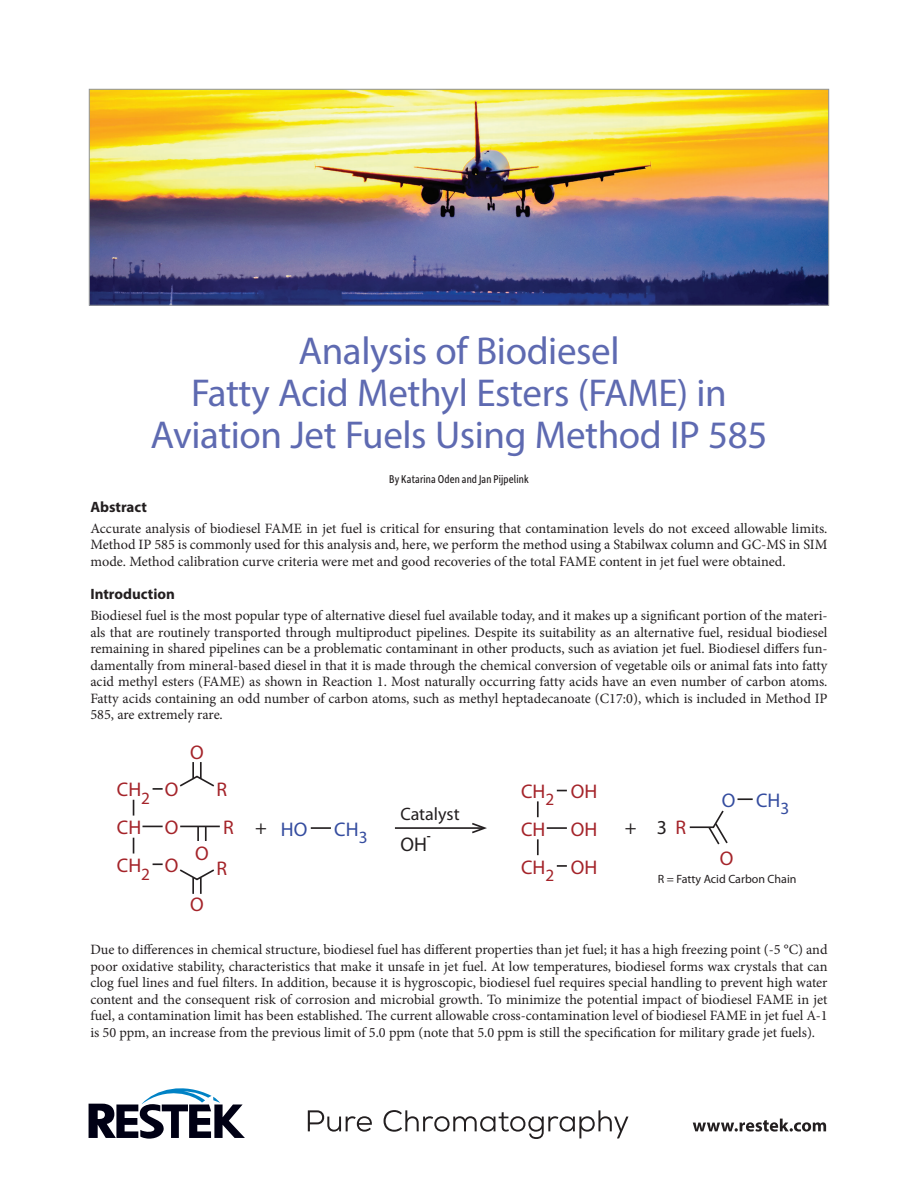
<style>
.page{position:relative;width:918px;height:1188px;background:#fff}
.page>*{position:absolute;margin:0;border:0;box-sizing:border-box;transform-origin:0 0}
.t1{font:39px/42px "Myriad Pro";letter-spacing:-.01em;color:#5e6ab1;text-align:center}
.t2{font:19.8px/38px "Myriad Pro";color:#a42329}
.t3{font:19.8px "Myriad Pro";color:#344c9f}
.t4{font:19.8px "Myriad Pro";color:#231f20}
.t5{font:18px "Myriad Pro";color:#231f20}
.t6{font:700 15px "Myriad Pro";color:#231f20}
.t7{font:14.25px/16.5px "Minion Pro";color:#231f20;text-align:justify}
.t8{font:12px "Depot New Condensed";letter-spacing:.015em;color:#231f20}
.t9{font:12px "Myriad Pro";color:#231f20}
.s1{color:#a42329}
</style>
<div class="page">
<img style="left:91px;top:91px;width:736px;height:213px">
<div style="left:89px;top:89px;width:740px;height:217px;border:1px solid #939598"></div>
<svg style="left:89px;top:1088px;width:156px;height:51px"></svg>
<svg style="left:308px;top:1110px;width:518px;height:29px"></svg>
<svg style="left:180px;top:762px;width:34px;height:25px"></svg>
<svg style="left:197px;top:827px;width:2px;height:14px"></svg>
<svg style="left:205px;top:827px;width:2px;height:14px"></svg>
<svg style="left:180px;top:869px;width:34px;height:25px"></svg>
<hr style="left:311px;top:827px;width:20px;height:2px;background:#231f20">
<hr style="left:395px;top:827px;width:87px;height:2px;background:#231f20">
<svg style="left:472px;top:823px;width:15px;height:10px"></svg>
<svg style="left:142px;top:826px;width:21px;height:1px"></svg>
<hr style="left:180px;top:826px;width:40px;height:1px;background:#231f20">
<svg style="left:153px;top:788px;width:10px;height:2px"></svg>
<svg style="left:153px;top:863px;width:10px;height:2px"></svg>
<svg style="left:133px;top:800px;width:1px;height:16px"></svg>
<svg style="left:133px;top:838px;width:1px;height:16px"></svg>
<hr style="left:547px;top:827px;width:20px;height:2px;background:#231f20">
<svg style="left:557px;top:865px;width:10px;height:2px"></svg>
<svg style="left:537px;top:801px;width:2px;height:16px"></svg>
<svg style="left:537px;top:839px;width:2px;height:16px"></svg>
<svg style="left:689px;top:810px;width:39px;height:35px"></svg>
<svg style="left:738px;top:798px;width:15px;height:2px"></svg>
<h1 class="t1" style="left:150px;top:329px;width:619px">Analysis of Biodiesel<br>Fatty Acid Methyl Esters (FAME) in<br>Aviation Jet Fuels Using Method IP 585</h1>
<p class="t8" style="left:389px;top:471px;width:141px">By Katarina Oden and Jan Pijpelink</p>
<p class="t6" style="left:90px;top:497px;width:58px">Abstract</p>
<p class="t7" style="left:90px;top:520px;width:739px">Accurate analysis of biodiesel FAME in jet fuel is critical for ensuring that contamination levels do not exceed allowable limits.<br>Method IP 585 is commonly used for this analysis and, here, we perform the method using a Stabilwax column and GC-MS in SIM mode. Method calibration curve criteria were met and good recoveries of the total FAME content in jet fuel were obtained.</p>
<p class="t6" style="left:90px;top:585px;width:86px">Introduction</p>
<p class="t7" style="left:90px;top:608px;width:739px">Biodiesel fuel is the most popular type of alternative diesel fuel available today, and it makes up a significant portion of the materi&shy;als that are routinely transported through multiproduct pipelines. Despite its suitability as an alternative fuel, residual biodiesel remaining in shared pipelines can be a problematic contaminant in other products, such as aviation jet fuel. Biodiesel differs fun&shy;damentally from mineral-based diesel in that it is made through the chemical conversion of vegetable oils or animal fats into fatty acid methyl esters (FAME) as shown in Reaction 1. Most naturally occurring fatty acids have an even number of carbon atoms.<br>Fatty acids containing an odd number of carbon atoms, such as methyl heptadecanoate (C17:0), which is included in Method IP 585, are extremely rare.</p>
<h2 class="t2" style="left:190px;top:734px;width:15px">O</h2>
<h2 class="t2" style="left:165px;top:771px;width:15px">O</h2>
<h2 class="t2" style="left:216px;top:771px;width:12px">R</h2>
<h2 class="t2" style="left:165px;top:809px;width:15px">O</h2>
<h2 class="t2" style="left:223px;top:809px;width:12px">R</h2>
<h2 class="t2" style="left:165px;top:847px;width:15px">O</h2>
<h2 class="t2" style="left:216px;top:850px;width:12px">R</h2>
<h2 class="t2" style="left:117px;top:771px;width:35px">CH<sub>2</sub></h2>
<h2 class="t2" style="left:571px;top:773px;width:28px">OH<br>OH</h2>
<h2 class="t2" style="left:521px;top:773px;width:35px">CH<sub>2</sub></h2>
<p class="t5" style="left:400px;top:805px;width:61px">Catalyst</p>
<h2 class="t2" style="left:117px;top:809px;width:26px">CH</h2>
<h2 class="t3" style="left:281px;top:818px;width:28px">HO</h2>
<h2 class="t3" style="left:334px;top:818px;width:35px">CH<sub>3</sub></h2>
<h2 class="t2" style="left:521px;top:810px;width:26px">CH</h2>
<h2 class="t4" style="left:255px;top:817px;width:13px">+</h2>
<h2 class="t4" style="left:625px;top:817px;width:13px">+</h2>
<h2 class="t4" style="left:400px;top:833px;width:32px">OH-</h2>
<h2 class="t2" style="left:195px;top:835px;width:15px">O</h2>
<h2 class="t2" style="left:117px;top:847px;width:35px">CH<sub>2</sub></h2>
<h2 class="t2" style="left:571px;top:848px;width:28px">OH</h2>
<h2 class="t2" style="left:521px;top:848px;width:35px">CH<sub>2</sub></h2>
<h2 class="t2" style="left:190px;top:886px;width:15px">O</h2>
<h2 class="t4" style="left:657px;top:817px;width:31px">3 <span class="s1">R</span></h2>
<h2 class="t3" style="left:722px;top:789px;width:69px">O CH<sub>3</sub></h2>
<h2 class="t2" style="left:720px;top:840px;width:15px">O</h2>
<p class="t9" style="left:658px;top:872px;width:140px">R = Fatty Acid Carbon Chain</p>
<p class="t7" style="left:90px;top:941px;width:739px">Due to differences in chemical structure, biodiesel fuel has different properties than jet fuel; it has a high freezing point (-5 °C) and poor oxidative stability, characteristics that make it unsafe in jet fuel. At low temperatures, biodiesel forms wax crystals that can clog fuel lines and fuel filters. In addition, because it is hygroscopic, biodiesel fuel requires special handling to prevent high water content and the consequent risk of corrosion and microbial growth. To minimize the potential impact of biodiesel FAME in jet fuel, a contamination limit has been established. The current allowable cross-contamination level of biodiesel FAME in jet fuel A-1 is 50 ppm, an increase from the previous limit of 5.0 ppm (note that 5.0 ppm is still the specification for military grade jet fuels).</p>
</div>
